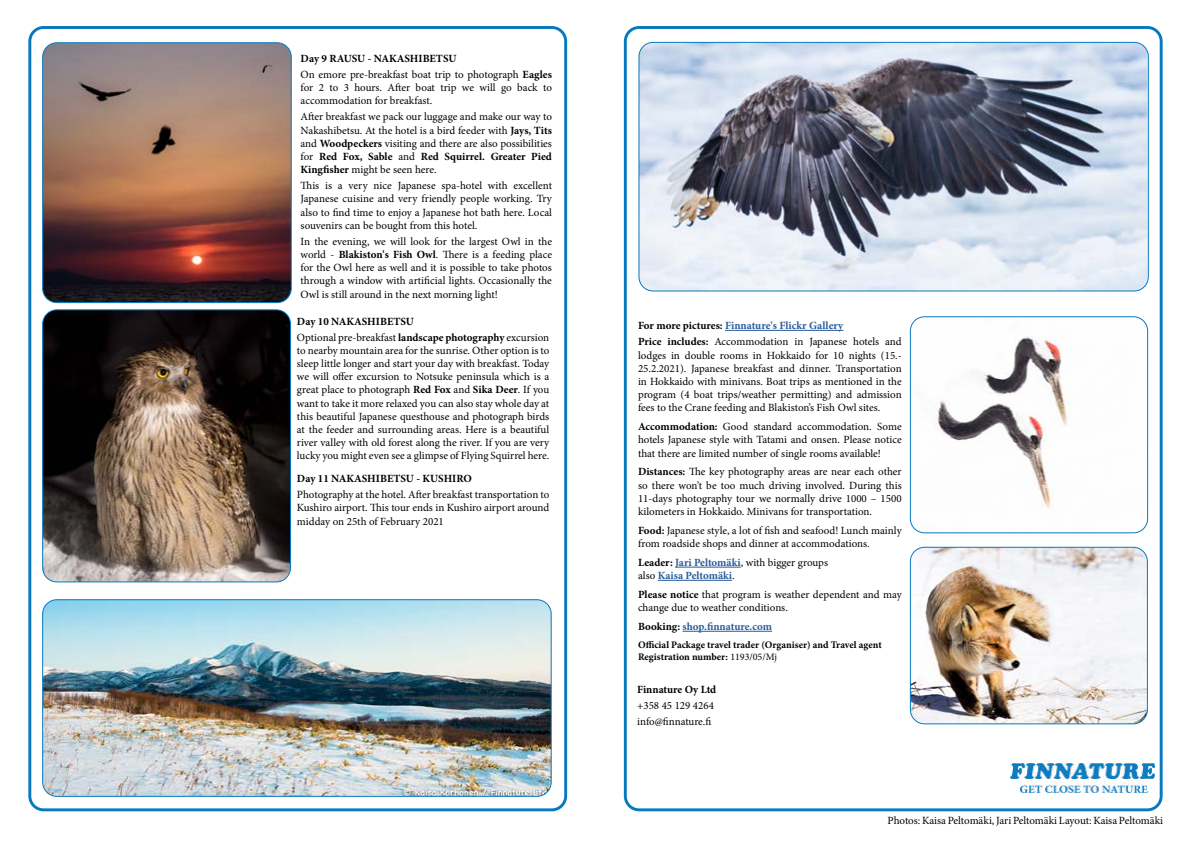
<style>
.page{position:relative;width:1191px;height:842px;background:#fff}
.page>*{position:absolute;margin:0;border:0;box-sizing:border-box;transform-origin:0 0}
.t1{font:11px/13.2px "Minion Pro";letter-spacing:-.005em;color:#000;text-align:justify}
.t2{font:700 11px/16px "Minion Pro";letter-spacing:-.005em;color:#000}
.t3{font:700 11px/13.2px "Minion Pro";letter-spacing:-.005em;color:#275b9b}
.t4{font:700 10px/12px "Minion Pro";color:#000}
.s1{font-weight:700}
.s2{font-weight:400}
.s3{font-weight:700;color:#275b9b}
.s4{color:#000}
.s5{font-weight:400;color:#000}
</style>
<div class="page">
<div style="left:28px;top:26px;width:539px;height:785px;border:3px solid #0779be;border-radius:14px"></div>
<div style="left:624px;top:26px;width:538px;height:785px;border:3px solid #0779be;border-radius:14px"></div>
<img style="left:1010px;top:763px;width:144px;height:30px">
<img style="left:43px;top:310px;width:247px;height:272px">
<div style="left:43px;top:310px;width:248px;height:272px;border:1px solid #0779be;border-radius:14px"></div>
<img style="left:43px;top:600px;width:508px;height:196px">
<div style="left:43px;top:600px;width:508px;height:196px;border:1px solid #0779be;border-radius:14px"></div>
<hr style="left:725px;top:330px;width:118px;height:1px;background:#275b9b">
<hr style="left:675px;top:567px;width:66px;height:1px;background:#275b9b">
<hr style="left:658px;top:580px;width:74px;height:1px;background:#275b9b">
<hr style="left:682px;top:631px;width:90px;height:1px;background:#275b9b">
<img style="left:639px;top:42px;width:508px;height:249px">
<div style="left:639px;top:42px;width:509px;height:249px;border:1px solid #0779be;border-radius:14px"></div>
<img style="left:911px;top:317px;width:236px;height:216px">
<div style="left:910px;top:317px;width:237px;height:216px;border:1px solid #0779be;border-radius:14px"></div>
<img style="left:910px;top:547px;width:237px;height:177px">
<div style="left:910px;top:547px;width:237px;height:177px;border:1px solid #0779be;border-radius:14px"></div>
<img style="left:43px;top:43px;width:248px;height:260px">
<div style="left:43px;top:43px;width:248px;height:260px;border:1px solid #0779be;border-radius:14px"></div>
<p class="t1" style="left:300px;top:50px;width:253px;line-height:16px"><span class="s1">Day 9 RAUSU - NAKASHIBETSU<br></span>On emore pre-breakfast boat trip to photograph <span class="s1">Eagles</span></p>
<p class="t1" style="left:300px;top:81px;width:253px">for 2 to 3 hours. After boat trip we will go back to accommodation for breakfast.</p>
<p class="t1" style="left:300px;top:110px;width:253px">After breakfast we pack our luggage and make our way to Nakashibetsu. At the hotel is a bird feeder with <span class="s1">Jays, Tits </span>and <span class="s1">Woodpeckers</span> visiting and there are also possibilities for <span class="s1">Red Fox, Sable</span> and <span class="s1">Red Squirrel. Greater Pied Kingfisher</span> might be seen here.</p>
<p class="t1" style="left:300px;top:179px;width:253px">This is a very nice Japanese spa-hotel with excellent Japanese cuisine and very friendly people working. Try also to find time to enjoy a Japanese hot bath here. Local souvenirs can be bought from this hotel.</p>
<p class="t1" style="left:300px;top:235px;width:253px">In the evening, we will look for the largest Owl in the world - <span class="s1">Blakiston's Fish Owl</span>. There is a feeding place for the Owl here as well and it is possible to take photos through a window with artificial lights. Occasionally the Owl is still around in the next morning light!</p>
<p class="t2" style="left:297px;top:313px;width:254px">Day 10 NAKASHIBETSU<br><span class="s2">Optional pre-breakfast</span> landscape photography <span class="s2">excursion</span></p>
<p class="t1" style="left:297px;top:344px;width:254px">to nearby mountain area for the sunrise. Other option is to sleep little longer and start your day with breakfast. Today we will offer excursion to Notsuke peninsula which is a great place to photograph <span class="s1">Red Fox</span> and <span class="s1">Sika Deer</span>. If you want to take it more relaxed you can also stay whole day at this beautiful Japanese questhouse and photograph birds at the feeder and surrounding areas. Here is a beautiful river valley with old forest along the river. If you are very lucky you might even see a glimpse of Flying Squirrel here.</p>
<p class="t2" style="left:297px;top:471px;width:176px">Day 11 NAKASHIBETSU - KUSHIRO</p>
<p class="t1" style="left:297px;top:488px;width:254px">Photography at the hotel. After breakfast transportation to Kushiro airport. This tour ends in Kushiro airport around midday on 25th of February 2021</p>
<p class="t1" style="left:638px;top:318px;width:265px;line-height:16px"><span class="s1">For more pictures:</span> <span class="s3">Finnature's Flickr Gallery<br></span><span class="s1">Price includes:</span> Accommodation in Japanese hotels and</p>
<p class="t1" style="left:638px;top:348px;width:265px">lodges in double rooms in Hokkaido for 10 nights (15.- 25.2.2021). Japanese breakfast and dinner. Transportation in Hokkaido with minivans. Boat trips as mentioned in the program (4 boat trips/weather permitting) and admission fees to the Crane feeding and Blakiston’s Fish Owl sites.</p>
<p class="t1" style="left:638px;top:420px;width:265px"><span class="s1">Accommodation:</span> Good standard accommodation. Some hotels Japanese style with Tatami and onsen. Please notice that there are limited number of single rooms available!</p>
<p class="t1" style="left:638px;top:465px;width:265px"><span class="s1">Distances:</span> The key photography areas are near each other so there won’t be too much driving involved. During this 11-days photography tour we normally drive 1000 – 1500 kilometers in Hokkaido. Minivans for transportation.</p>
<p class="t1" style="left:638px;top:524px;width:265px"><span class="s1">Food:</span> Japanese style, a lot of fish and seafood! Lunch mainly from roadside shops and dinner at accommodations.</p>
<p class="t3" style="left:638px;top:556px;width:191px"><span class="s4">Leader:</span> Jari Peltomäki<span class="s5">, with bigger groups also</span> Kaisa Peltomäki<span class="s5">.</span></p>
<p class="t1" style="left:638px;top:588px;width:265px"><span class="s1">Please notice</span> that program is weather dependent and may change due to weather conditions.</p>
<p class="t3" style="left:638px;top:620px;width:135px"><span class="s4">Booking:</span> shop.finnature.com</p>
<p class="t4" style="left:638px;top:638px;width:245px">Official Package travel trader (Organiser) and Travel agent<br>Registration number: <span class="s2">1193/05/Mj</span></p>
<p class="t2" style="left:637px;top:681px;width:81px">Finnature Oy Ltd</p>
<p class="t1" style="left:637px;top:698px;width:78px;line-height:16px">+358 45 129 4264 info@finnature.fi</p>
<p class="t1" style="left:887px;top:814px;width:277px">Photos: Kaisa Peltomäki, Jari Peltomäki Layout: Kaisa Peltomäki</p>
</div>
